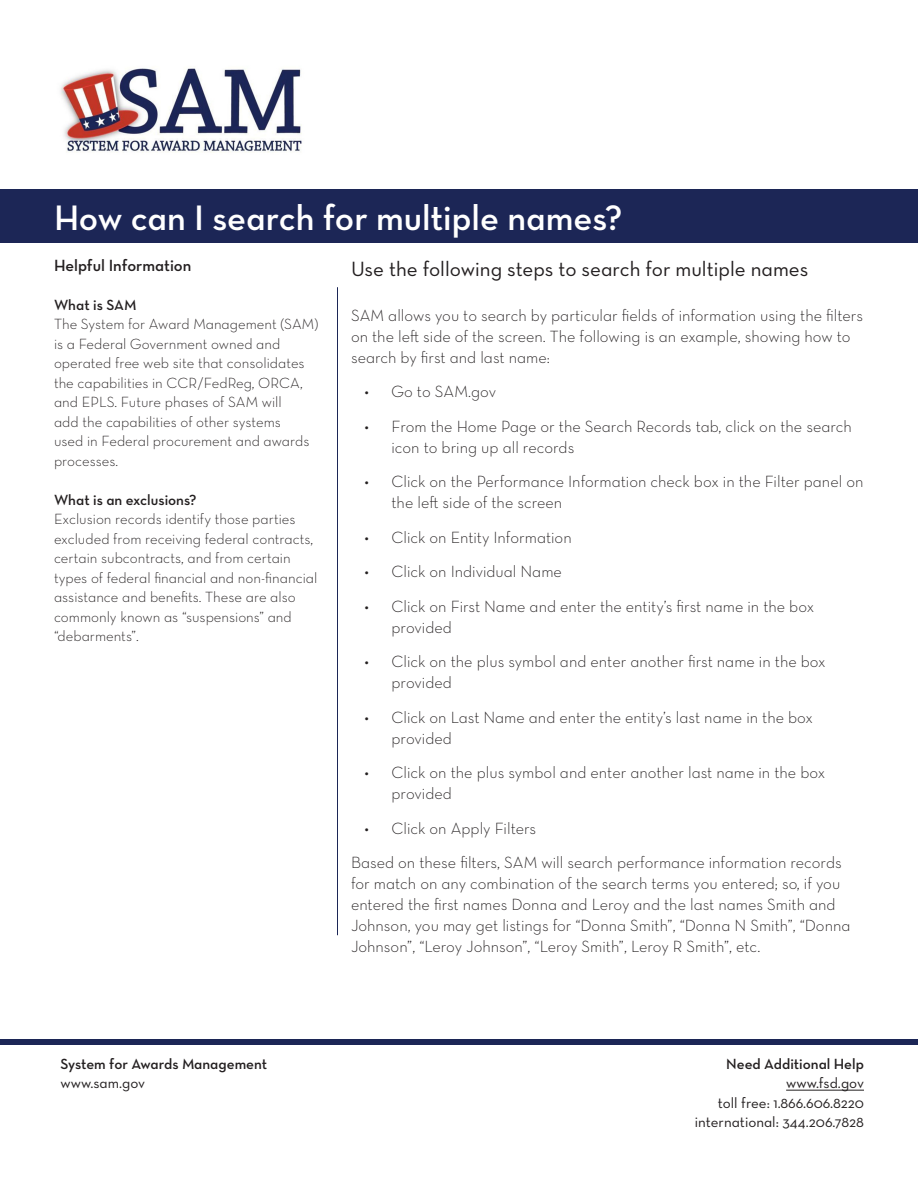
<style>
.page{position:relative;width:918px;height:1188px;background:#fff}
.page>*{position:absolute;margin:0;border:0;box-sizing:border-box;transform-origin:0 0}
.headings{font:36px "Neutraface Text Demi Alt";color:#fff}
.subheading{font:21px "Neutraface Text Book Alt";color:#231f20}
.basic_steps{font:16.5px/21px "Neutraface Text Light Alt";color:#231f20}
.subheading-2{font:16.5px "Neutraface Text Demi Alt";color:#231f20}
.left_bar_text{font:15px/19.5px "Neutraface Text Light Alt";color:#231f20}
.t1{font:15px "Neutraface Text Book Alt";color:#231f20}
.subheading-3{font:15px "Neutraface Text Demi Alt";color:#231f20}
.left_bar_heading{font:15px "Neutraface Text Demi Alt";color:#231f20}
</style>
<div class="page">
<img style="left:60px;top:68px;width:242px;height:85px">
<div style="left:0;top:189px;width:918px;height:54px;background:#1c2656"></div>
<div style="left:0;top:1040px;width:918px;height:5px;background:#1c2656"></div>
<hr style="left:786px;top:1090px;width:78px;height:1px;background:#231f20">
<hr style="left:337px;top:287px;width:1px;height:648px;background:#1c2656">
<p class="headings" style="left:54px;top:195px;width:570px">How can I search for multiple names?</p>
<p class="subheading-2" style="left:54px;top:255px;width:139px">Helpful Information</p>
<p class="left_bar_heading" style="left:54px;top:295px;width:84px">What is SAM</p>
<p class="left_bar_text" style="left:54px;top:314px;width:266px">The System for Award Management (SAM) is a Federal Government owned and operated free web site that consolidates the capabilities in CCR/FedReg, ORCA, and EPLS. Future phases of SAM will<br>add the capabilities of other systems<br>used in Federal procurement and awards processes.</p>
<p class="left_bar_heading" style="left:54px;top:490px;width:144px">What is an exclusions?</p>
<p class="left_bar_text" style="left:54px;top:509px;width:265px">Exclusion records identify those parties excluded from receiving federal contracts, certain subcontracts, and from certain types of federal financial and non-financial assistance and benefits. These are also commonly known as “suspensions” and “debarments”.</p>
<p class="subheading" style="left:351px;top:255px;width:459px">Use the following steps to search for multiple names</p>
<p class="basic_steps" style="left:351px;top:304px;width:514px">SAM allows you to search by particular fields of information using the filters on the left side of the screen. The following is an example, showing how to search by first and last name:</p>
<p class="basic_steps" style="left:364px;top:381px;width:133px">• Go to SAM.gov</p>
<p class="basic_steps" style="left:392px;top:415px;width:462px;text-indent:-27px">• From the Home Page or the Search Records tab, click on the search icon to bring up all records</p>
<p class="basic_steps" style="left:392px;top:471px;width:473px;text-indent:-27px">• Click on the Performance Information check box in the Filter panel on the left side of the screen</p>
<p class="basic_steps" style="left:364px;top:526px;width:209px">• Click on Entity Information</p>
<p class="basic_steps" style="left:364px;top:561px;width:199px">• Click on Individual Name</p>
<p class="basic_steps" style="left:392px;top:595px;width:424px;text-indent:-27px">• Click on First Name and enter the entity’s first name in the box provided</p>
<p class="basic_steps" style="left:392px;top:651px;width:436px;text-indent:-27px">• Click on the plus symbol and enter another first name in the box provided</p>
<p class="basic_steps" style="left:392px;top:706px;width:423px;text-indent:-27px">• Click on Last Name and enter the entity’s last name in the box provided</p>
<p class="basic_steps" style="left:392px;top:762px;width:435px;text-indent:-27px">• Click on the plus symbol and enter another last name in the box provided</p>
<p class="basic_steps" style="left:364px;top:817px;width:173px">• Click on Apply Filters</p>
<p class="basic_steps" style="left:351px;top:852px;width:501px">Based on these filters, SAM will search performance information records for match on any combination of the search terms you entered; so, if you entered the first names Donna and Leroy and the last names Smith and Johnson, you may get listings for “Donna Smith”, “Donna N Smith”, “Donna Johnson”, “Leroy Johnson”, “Leroy Smith”, Leroy R Smith”, etc.</p>
<p class="subheading-3" style="left:60px;top:1054px;width:208px">System for Awards Management</p>
<p class="t1" style="left:60px;top:1074px;width:86px">www.sam.gov</p>
<p class="subheading-3" style="left:726px;top:1054px;width:139px">Need Additional Help</p>
<p class="t1" style="left:786px;top:1074px;width:79px">www.fsd.gov</p>
<p class="t1" style="left:718px;top:1093px;width:148px">toll free: 1.866.606.8220</p>
<p class="t1" style="left:695px;top:1113px;width:171px">international: 344.206.7828</p>
</div>
